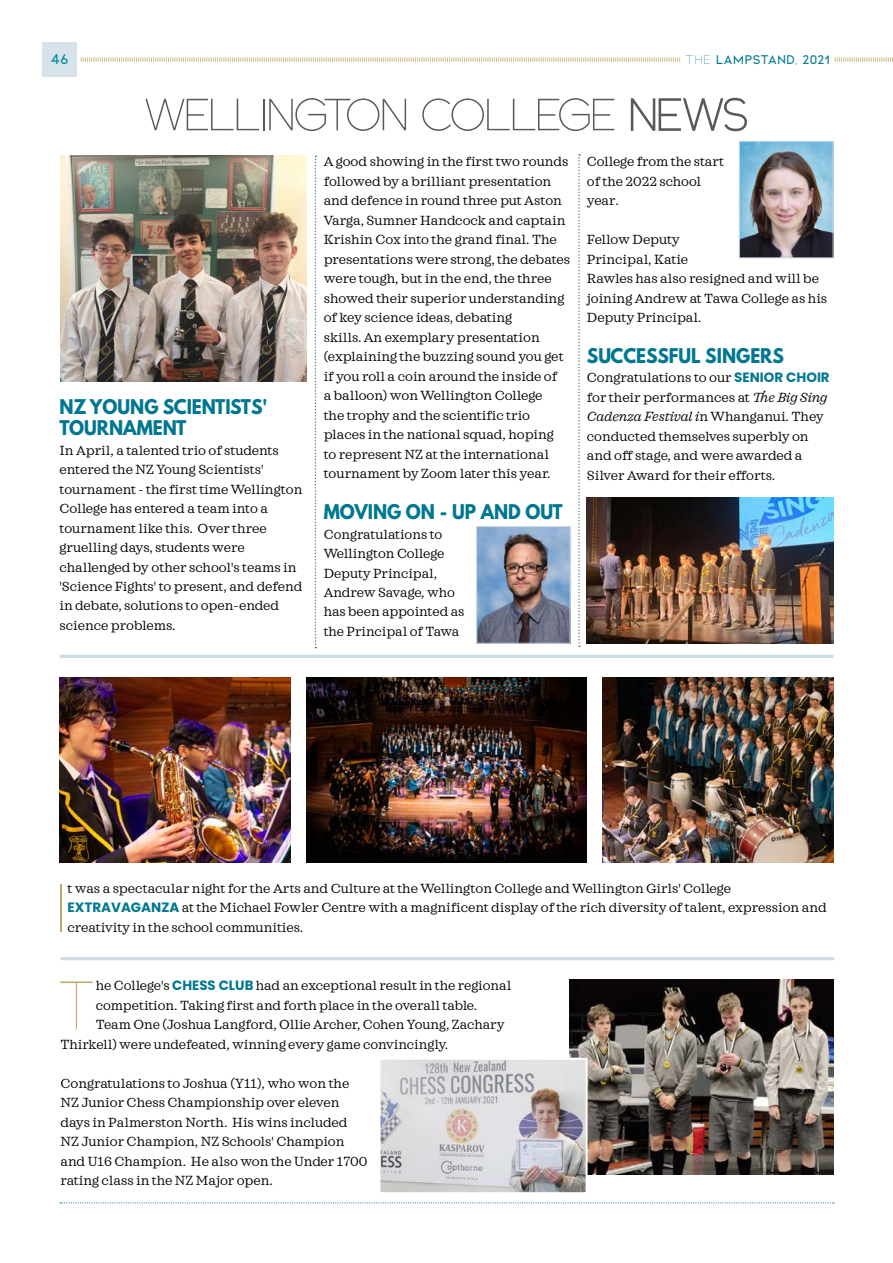
<style>
.page{position:relative;width:893px;height:1263px;background:#fff}
.page>*{position:absolute;margin:0;border:0;box-sizing:border-box;transform-origin:0 0}
.t1{font:300 73.5px "Kiona";color:#c0a868;scale:.75 1}
.t2{font:54px "Quartz Grotesque";color:#58595b}
.t3{font:700 18px/21px "League Spartan";color:#007791;scale:.95 1}
.t4{font:600 15px "Kiona";color:#0088a1}
.t5{font:13.5px/19.5px "Sagona";color:#000}
.t6{font:600 13.5px "Kiona";color:#007791}
.s1{font-weight:300}
.s2{font-weight:700}
.s3{font-family:"Poppins";font-weight:700;color:#007791}
.s4{font-style:italic}
</style>
<div class="page">
<svg style="left:80px;top:57px;width:813px;height:5px"></svg>
<div style="left:43px;top:43px;width:34px;height:34px;background:#d7e3e9"></div>
<svg style="left:60px;top:1202px;width:774px;height:1px"></svg>
<div style="left:681px;top:51px;width:152px;height:17px;background:#fff"></div>
<img style="left:60px;top:156px;width:247px;height:225px">
<img style="left:478px;top:528px;width:90px;height:113px">
<div style="left:476px;top:526px;width:94px;height:117px;border:1px solid #cedde4"></div>
<img style="left:587px;top:497px;width:246px;height:146px">
<img style="left:603px;top:677px;width:230px;height:186px">
<img style="left:60px;top:677px;width:230px;height:186px">
<img style="left:306px;top:677px;width:281px;height:186px">
<img style="left:741px;top:143px;width:90px;height:113px">
<div style="left:739px;top:141px;width:94px;height:117px;border:1px solid #cedde4"></div>
<hr style="left:60px;top:655px;width:773px;height:3px;background:#cedde4">
<hr style="left:60px;top:957px;width:774px;height:3px;background:#cedde4">
<img style="left:569px;top:980px;width:264px;height:195px">
<img style="left:381px;top:1061px;width:204px;height:130px">
<div style="left:378px;top:1058px;width:210px;height:136px;border:2px solid #fff"></div>
<svg style="left:315px;top:156px;width:1px;height:492px"></svg>
<svg style="left:578px;top:154px;width:2px;height:493px"></svg>
<p class="t4" style="left:51px;top:51px;width:19px">46</p>
<p class="t6" style="left:685px;top:52px;width:147px"><span class="s1">The</span> LAMPSTAND, 2021</p>
<h2 class="t2" style="left:145px;top:86px;width:605px">WELLINGTON COLLEGE <span class="s2">NEWS</span></h2>
<h3 class="t3" style="left:60px;top:396px;width:221px">NZ YOUNG SCIENTISTS'<br>TOURNAMENT</h3>
<p class="t5" style="left:60px;top:440px;width:244px">In April, a talented trio of students entered the NZ Young Scientists' tournament - the first time Wellington College has entered a team into a tournament like this. Over three gruelling days, students were challenged by other school's teams in 'Science Fights' to present, and defend in debate, solutions to open-ended science problems.</p>
<p class="t5" style="left:324px;top:152px;width:248px">A good showing in the first two rounds followed by a brilliant presentation and defence in round three put Aston Varga, Sumner Handcock and captain Krishin Cox into the grand final. The presentations were strong, the debates were tough, but in the end, the three showed their superior understanding of key science ideas, debating<br>skills. An exemplary presentation (explaining the buzzing sound you get if you roll a coin around the inside of<br>a balloon) won Wellington College<br>the trophy and the scientific trio places in the national squad, hoping<br>to represent NZ at the international tournament by Zoom later this year.</p>
<h3 class="t3" style="left:324px;top:501px;width:253px">MOVING ON - UP AND OUT</h3>
<p class="t5" style="left:324px;top:524px;width:142px">Congratulations to<br>Wellington College<br>Deputy Principal,<br>Andrew Savage, who has been appointed as the Principal of Tawa</p>
<p class="t5" style="left:587px;top:152px;width:139px">College from the start of the 2022 school year.</p>
<p class="t5" style="left:587px;top:230px;width:242px">Fellow Deputy<br>Principal, Katie<br>Rawles has also resigned and will be joining Andrew at Tawa College as his<br>Deputy Principal.</p>
<h3 class="t3" style="left:587px;top:345px;width:209px">SUCCESSFUL SINGERS</h3>
<p class="t5" style="left:587px;top:368px;width:244px">Congratulations to our <span class="s3">SENIOR CHOIR </span>for their performances at <span class="s4">The Big Sing Cadenza Festival i</span>n Whanganui. They conducted themselves superbly on and off stage, and were awarded a Silver Award for their efforts.</p>
<h1 class="t1" style="left:55px;top:866px;width:19px">I</h1>
<p class="t5" style="left:67px;top:878px;width:761px">t was a spectacular night for the Arts and Culture at the Wellington College and Wellington Girls' College<br><span class="s3">EXTRAVAGANZA</span> at the Michael Fowler Centre with a magnificent display of the rich diversity of talent, expression and creativity in the school communities.</p>
<h1 class="t1" style="left:57px;top:963px;width:53px">T</h1>
<p class="t5" style="left:96px;top:976px;width:417px">he College's <span class="s3">CHESS CLUB</span> had an exceptional result in the regional</p>
<p class="t5" style="left:96px;top:995px;width:383px">competition. Taking first and forth place in the overall table.</p>
<p class="t5" style="left:96px;top:1015px;width:411px">Team One (Joshua Langford, Ollie Archer, Cohen Young, Zachary</p>
<p class="t5" style="left:60px;top:1034px;width:389px">Thirkell) were undefeated, winning every game convincingly.</p>
<p class="t5" style="left:60px;top:1073px;width:309px">Congratulations to Joshua (Y11), who won the NZ Junior Chess Championship over eleven days in Palmerston North. His wins included NZ Junior Champion, NZ Schools' Champion and U16 Champion. He also won the Under 1700 rating class in the NZ Major open.</p>
</div>
